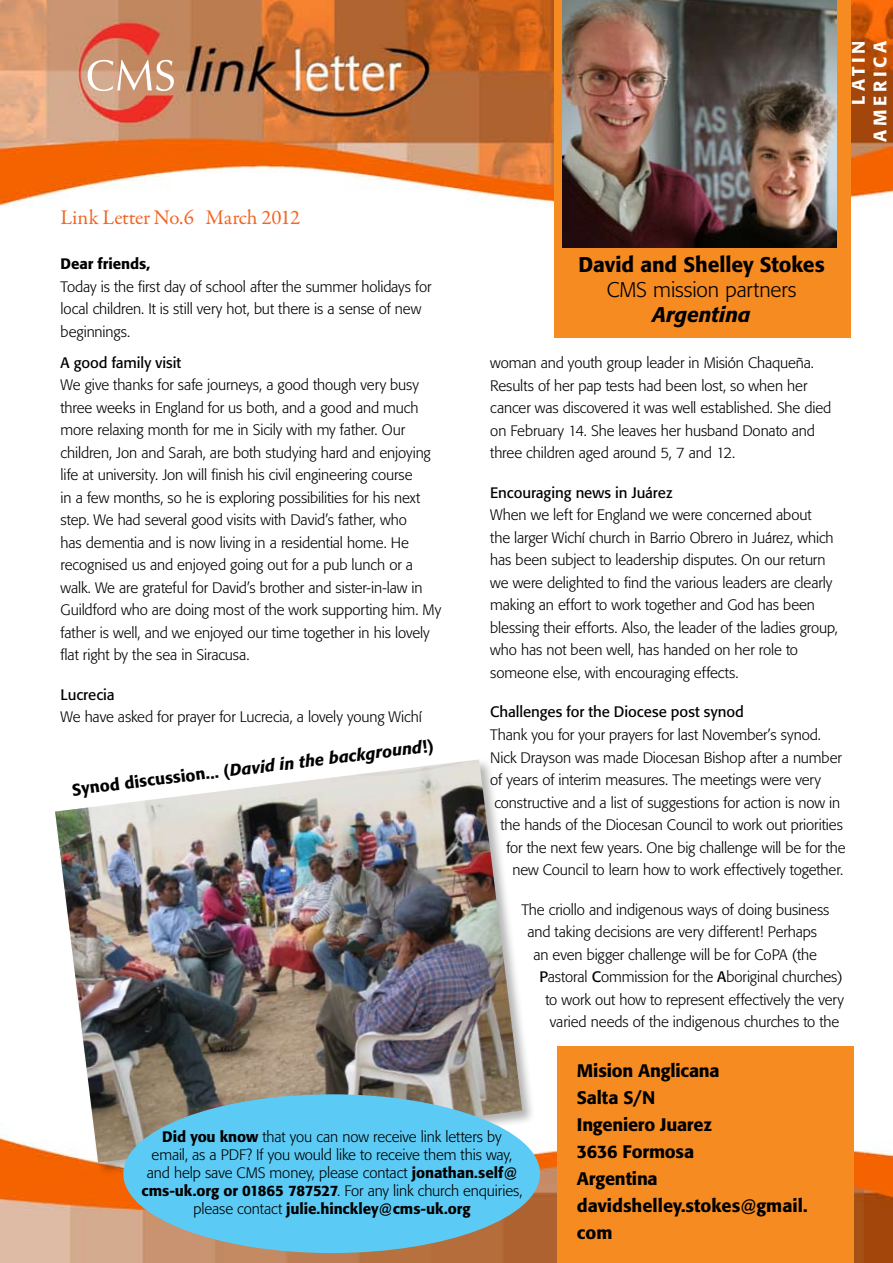
<style>
.page{position:relative;width:893px;height:1263px;background:#fff}
.page>*{position:absolute;margin:0;border:0;box-sizing:border-box;transform-origin:0 0}
.t1{font:21px "Garamond Premr Pro";letter-spacing:-.015em;color:#f26523}
.t2{font:500 21px "Formata";letter-spacing:-.005em;color:#000}
.t3{font:300 21px "Formata";letter-spacing:-.005em;color:#000}
.t4{font:italic 500 21px "Formata";color:#000}
.t5{font:500 18px/27px "Formata";letter-spacing:-.01em;color:#000}
.t6{font:500 18px/21.6px "Formata";letter-spacing:.205em;color:#fff;text-align:right}
.t7{font:500 16.5px "Formata";color:#000}
.t8{font:300 15px/22.5px "Formata";letter-spacing:-.01em;color:#000}
.t9{font:15px "Formata";letter-spacing:-.005em;color:#000}
.t10{font:500 15px "Formata";color:#000}
.s1{font-style:italic}
.s2{font-weight:400}
.s3{font-weight:500}
</style>
<div class="page">
<img style="left:0;top:0;width:893px;height:1263px">
<img style="left:88px;top:60px;width:86px;height:31px">
<div style="left:53px;top:757px;width:490px;height:428px;background:#000;opacity:.3"></div>
<img style="left:55px;top:759px;width:467px;height:404px">
<div style="left:554px;top:0;width:296px;height:337px;background:#f68b22"></div>
<img style="left:562px;top:0;width:274px;height:248px">
<div style="left:557px;top:1046px;width:296px;height:217px;background:#f68b22"></div>
<div style="left:123px;top:1094px;width:417px;height:159px;background:#5bcbf5;border-radius:50%"></div>
<h1 class="t1" style="left:61px;top:205px;width:241px">Link Letter No.6 March 2012</h1>
<p class="t10" style="left:61px;top:255px;width:91px">Dear friends,</p>
<p class="t8" style="left:61px;top:275px;width:372px">Today is the first day of school after the summer holidays for local children. It is still very hot, but there is a sense of new beginnings.</p>
<p class="t9" style="left:61px;top:353px;width:122px">A good family visit</p>
<p class="t8" style="left:61px;top:374px;width:382px">We give thanks for safe journeys, a good though very busy three weeks in England for us both, and a good and much more relaxing month for me in Sicily with my father. Our children, Jon and Sarah, are both studying hard and enjoying life at university. Jon will finish his civil engineering course<br>in a few months, so he is exploring possibilities for his next step. We had several good visits with David’s father, who<br>has dementia and is now living in a residential home. He recognised us and enjoyed going out for a pub lunch or a walk. We are grateful for David’s brother and sister-in-law in Guildford who are doing most of the work supporting him. My father is well, and we enjoyed our time together in his lovely flat right by the sea in Siracusa.</p>
<p class="t9" style="left:61px;top:685px;width:56px">Lucrecia</p>
<p class="t8" style="left:61px;top:706px;width:363px">We have asked for prayer for Lucrecia, a lovely young Wichí</p>
<p class="t7" style="left:71px;top:780px;width:366px;rotate:-7deg">Synod discussion... (<span class="s1">David in the background</span>!)</p>
<p class="t6" style="left:847px;top:142px;width:103px;rotate:-90deg">LATIN<br>AMERICA</p>
<h1 class="t2" style="left:578px;top:251px;width:248px">David and Shelley Stokes</h1>
<h1 class="t3" style="left:607px;top:277px;width:191px">CMS mission partners</h1>
<h1 class="t4" style="left:653px;top:302px;width:100px">Argentina</h1>
<p class="t8" style="left:490px;top:352px;width:343px">woman and youth group leader in Misión Chaqueña.<br>Results of her pap tests had been lost, so when her cancer was discovered it was well established. She died on February 14. She leaves her husband Donato and three children aged around 5, 7 and 12.</p>
<p class="t9" style="left:490px;top:483px;width:184px">Encouraging news in Juárez</p>
<p class="t8" style="left:490px;top:504px;width:349px">When we left for England we were concerned about<br>the larger Wichí church in Barrio Obrero in Juárez, which has been subject to leadership disputes. On our return we were delighted to find the various leaders are clearly making an effort to work together and God has been blessing their efforts. Also, the leader of the ladies group, who has not been well, has handed on her role to someone else, with encouraging effects.</p>
<p class="t9" style="left:490px;top:703px;width:255px">Challenges for the Diocese post synod</p>
<p class="t8" style="left:490px;top:724px;width:332px">Thank you for your prayers for last November’s synod.</p>
<p class="t8" style="left:490px;top:746px;width:353px">Nick Drayson was made Diocesan Bishop after a number</p>
<p class="t8" style="left:490px;top:769px;width:332px">of years of interim measures. The meetings were very</p>
<p class="t8" style="left:494px;top:791px;width:347px">constructive and a list of suggestions for action is now in</p>
<p class="t8" style="left:500px;top:814px;width:344px">the hands of the Diocesan Council to work out priorities</p>
<p class="t8" style="left:506px;top:836px;width:341px">for the next few years. One big challenge will be for the</p>
<p class="t8" style="left:512px;top:859px;width:332px">new Council to learn how to work effectively together.</p>
<p class="t8" style="left:521px;top:898px;width:310px">The criollo and indigenous ways of doing business</p>
<p class="t8" style="left:527px;top:921px;width:291px">and taking decisions are very different! Perhaps</p>
<p class="t8" style="left:533px;top:943px;width:285px">an even bigger challenge will be for CoPA (the</p>
<p class="t8" style="left:539px;top:966px;width:305px"><span class="s2">P</span>astoral <span class="s2">C</span>ommission for the <span class="s2">A</span>boriginal churches)</p>
<p class="t8" style="left:545px;top:988px;width:300px">to work out how to represent effectively the very</p>
<p class="t8" style="left:550px;top:1011px;width:291px">varied needs of the indigenous churches to the</p>
<p class="t8" style="left:141px;top:1127px;width:383px;line-height:18px;text-align:center"><span class="s3">Did you know</span> that you can now receive link letters by<br>email, as a PDF? If you would like to receive them this way, and help save CMS money, please contact <span class="s3">jonathan.self@ cms-uk.org or 01865 787527</span>. For any link church enquiries, please contact <span class="s3">julie.hinckley@cms-uk.org</span></p>
<p class="t5" style="left:577px;top:1057px;width:232px">Mision Anglicana<br>Salta S/N<br>Ingeniero Juarez<br>3636 Formosa<br>Argentina davidshelley.stokes@gmail. com</p>
</div>
